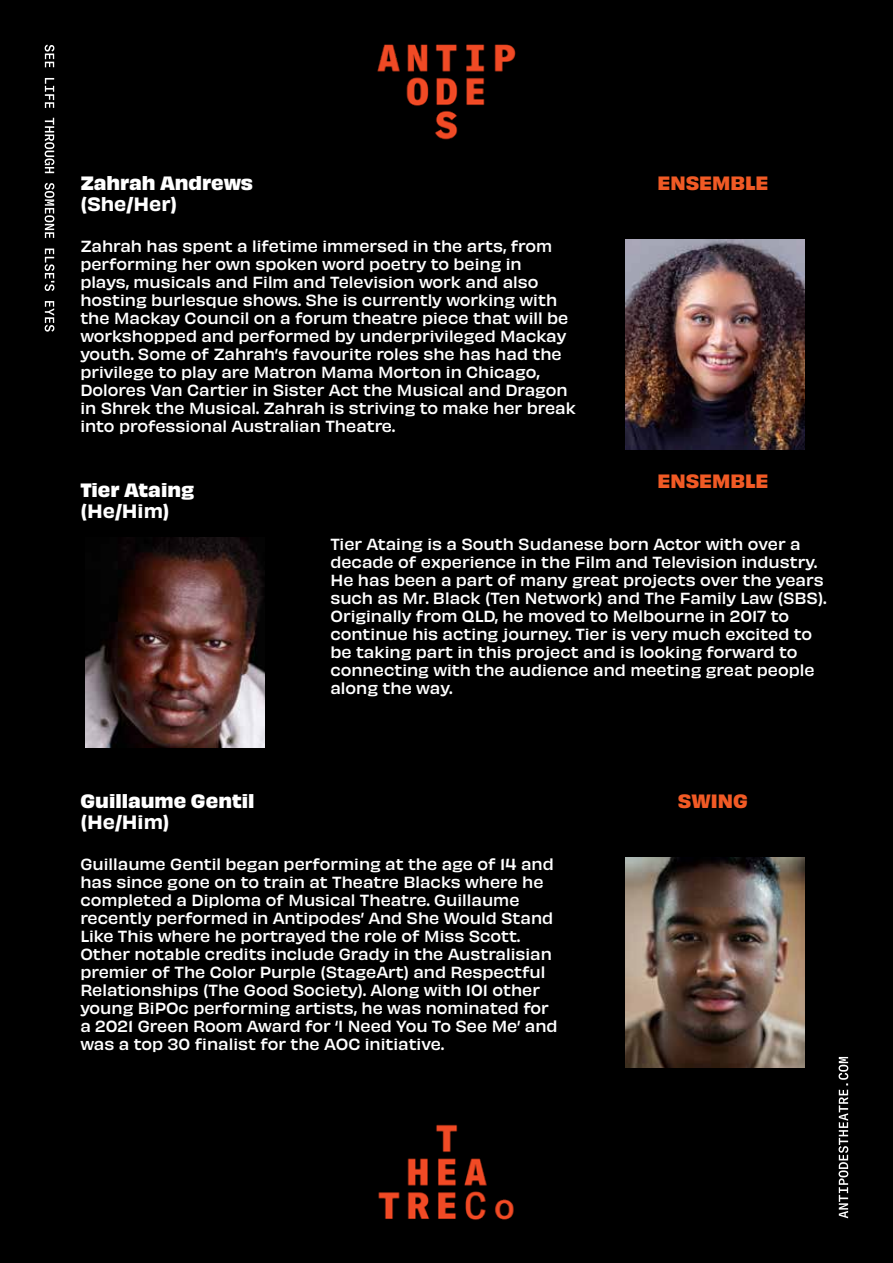
<style>
.page{position:relative;width:893px;height:1263px;background:#000}
.page>*{position:absolute;margin:0;border:0;box-sizing:border-box;transform-origin:0 0}
.t1{font:700 18px "Obviously";color:#fff}
.t2{font:18px "Obviously Semi";color:#fff}
.t3{font:700 18px "Obviously";color:#f15a25}
.t4{font:500 15px/18px "Obviously";color:#fff}
</style>
<div class="page">
<img style="left:377px;top:44px;width:139px;height:96px">
<img style="left:378px;top:1124px;width:136px;height:96px">
<svg style="left:839px;top:1057px;width:9px;height:161px"></svg>
<svg style="left:45px;top:45px;width:9px;height:287px"></svg>
<img style="left:625px;top:240px;width:179px;height:210px">
<img style="left:85px;top:538px;width:180px;height:210px">
<img style="left:625px;top:857px;width:179px;height:211px">
<p class="t1" style="left:80px;top:168px;width:174px">Zahrah Andrews</p>
<p class="t2" style="left:80px;top:190px;width:99px">(She/Her)</p>
<p class="t4" style="left:80px;top:236px;width:497px">Zahrah has spent a lifetime immersed in the arts, from performing her own spoken word poetry to being in<br>plays, musicals and Film and Television work and also hosting burlesque shows. She is currently working with the Mackay Council on a forum theatre piece that will be workshopped and performed by underprivileged Mackay youth. Some of Zahrah’s favourite roles she has had the privilege to play are Matron Mama Morton in Chicago, Dolores Van Cartier in Sister Act the Musical and Dragon in Shrek the Musical. Zahrah is striving to make her break into professional Australian Theatre.</p>
<p class="t1" style="left:80px;top:475px;width:115px">Tier Ataing</p>
<p class="t2" style="left:80px;top:497px;width:91px">(He/Him)</p>
<p class="t3" style="left:657px;top:168px;width:113px">ENSEMBLE</p>
<p class="t3" style="left:657px;top:466px;width:113px">ENSEMBLE</p>
<p class="t1" style="left:80px;top:786px;width:176px">Guillaume Gentil</p>
<p class="t2" style="left:80px;top:808px;width:91px">(He/Him)</p>
<p class="t4" style="left:330px;top:533px;width:497px">Tier Ataing is a South Sudanese born Actor with over a decade of experience in the Film and Television industry.<br>He has been a part of many great projects over the years such as Mr. Black (Ten Network) and The Family Law (SBS).<br>Originally from QLD, he moved to Melbourne in 2017 to continue his acting journey. Tier is very much excited to be taking part in this project and is looking forward to connecting with the audience and meeting great people along the way.</p>
<p class="t3" style="left:678px;top:786px;width:71px">SWING</p>
<p class="t4" style="left:80px;top:853px;width:479px">Guillaume Gentil began performing at the age of 14 and has since gone on to train at Theatre Blacks where he completed a Diploma of Musical Theatre. Guillaume recently performed in Antipodes’ And She Would Stand Like This where he portrayed the role of Miss Scott.<br>Other notable credits include Grady in the Australisian premier of The Color Purple (StageArt) and Respectful Relationships (The Good Society). Along with 101 other young BiPOc performing artists, he was nominated for a 2021 Green Room Award for ‘I Need You To See Me’ and was a top 30 finalist for the AOC initiative.</p>
</div>
